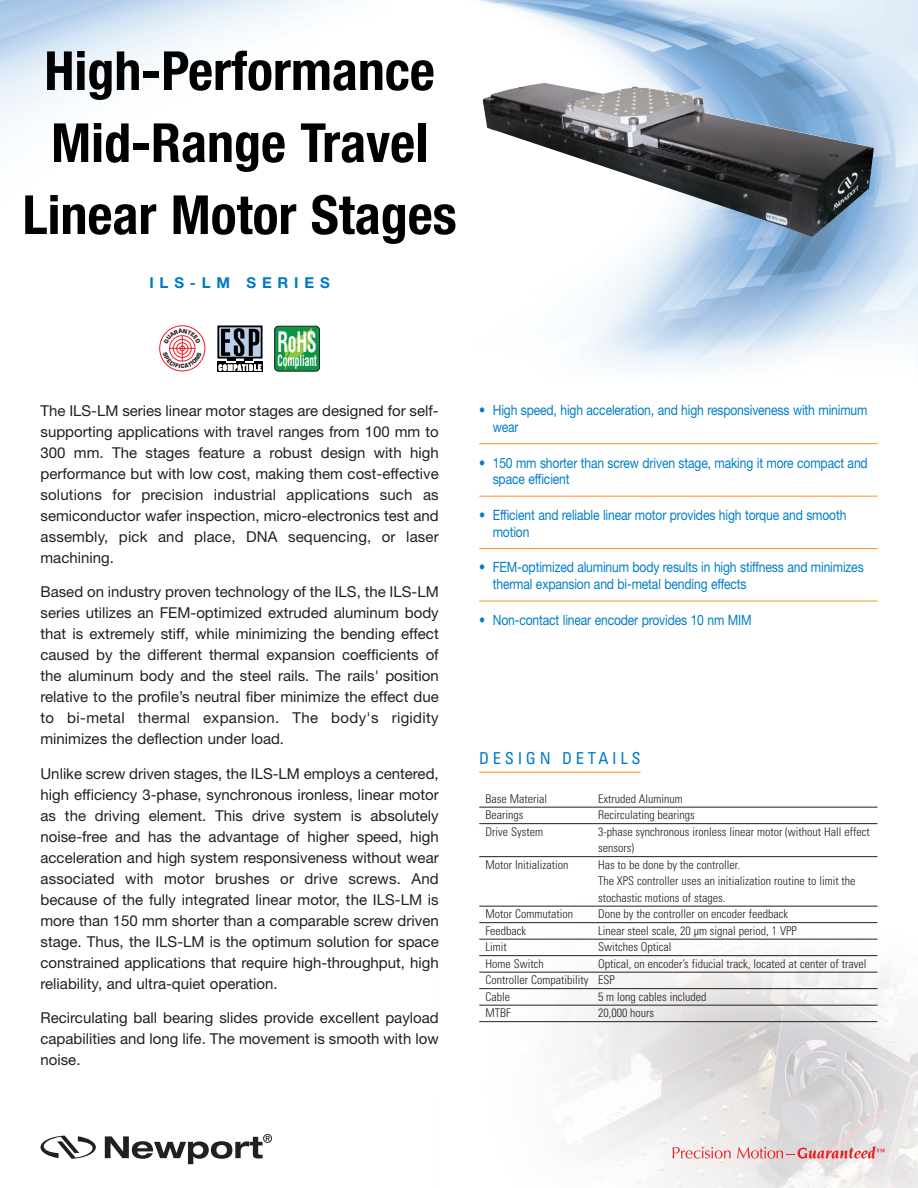
<style>
.page{position:relative;width:918px;height:1188px;background:#fff}
.page>*{position:absolute;margin:0;border:0;box-sizing:border-box;transform-origin:0 0}
.t1{font:700 condensed 54px/72px "Helvetica Neue";color:#000;text-align:center}
.t2{font:700 condensed 27.45px "Helvetica";color:#fff;scale:.64 1}
.t3{font:condensed 16.5px "Univers";letter-spacing:.22em;color:#007ec5}
.t4{font:15px/21px "Helvetica Neue";color:#231f20;text-align:justify}
.t5{font:700 15px "Helvetica Neue";letter-spacing:.39em;color:#007bc3}
.t6{font:700 condensed 15px "Helvetica";letter-spacing:-.01em;color:#fff;scale:.64 1}
.t7{font:14.25px/16.5px "Helvetica Neue";letter-spacing:-.01em;color:#007ec5;scale:.85 1}
.t8{font:300 condensed 12px/16.5px "Univers";color:#231f20}
</style>
<div class="page">
<img style="left:479px;top:905px;width:439px;height:283px">
<img style="left:0;top:0;width:918px;height:372px">
<svg style="left:40px;top:1136px;width:56px;height:23px"></svg>
<svg style="left:105px;top:1134px;width:167px;height:30px"></svg>
<svg style="left:673px;top:1147px;width:58px;height:12px"></svg>
<svg style="left:737px;top:1146px;width:148px;height:13px;background:#e5aeaf"></svg>
<div style="left:159px;top:325px;width:46px;height:46px;border:1px solid #ee1d23;border-radius:50%"></div>
<div style="left:217px;top:326px;width:46px;height:33px;border:2px solid #000"></div>
<svg style="left:217px;top:328px;width:46px;height:43px;background:#6a7079"></svg>
<div style="left:275px;top:326px;width:45px;height:45px;background:#0d9444;border-radius:4px"></div>
<div style="left:274px;top:326px;width:46px;height:45px;border:1px solid #231f20;border-radius:4px"></div>
<svg style="left:283px;top:327px;width:30px;height:43px"></svg>
<img style="left:483px;top:83px;width:391px;height:154px">
<hr style="left:479px;top:443px;width:399px;height:1px;background:#f7931d">
<hr style="left:479px;top:496px;width:399px;height:1px;background:#f7931d">
<hr style="left:479px;top:548px;width:399px;height:1px;background:#f7931d">
<hr style="left:479px;top:601px;width:399px;height:1px;background:#f7931d">
<hr style="left:479px;top:807px;width:398px;height:1px;background:#231f20">
<hr style="left:479px;top:823px;width:398px;height:1px;background:#231f20">
<hr style="left:479px;top:856px;width:398px;height:1px;background:#231f20">
<hr style="left:479px;top:906px;width:398px;height:1px;background:#231f20">
<hr style="left:479px;top:922px;width:398px;height:1px;background:#231f20">
<hr style="left:479px;top:939px;width:398px;height:1px;background:#231f20">
<hr style="left:479px;top:955px;width:398px;height:1px;background:#231f20">
<hr style="left:479px;top:972px;width:398px;height:1px;background:#231f20">
<hr style="left:479px;top:988px;width:398px;height:1px;background:#231f20">
<hr style="left:479px;top:1005px;width:398px;height:1px;background:#231f20">
<hr style="left:479px;top:1021px;width:398px;height:1px;background:#231f20">
<hr style="left:479px;top:772px;width:162px;height:1px;background:#f7931d">
<svg style="left:163px;top:329px;width:39px;height:39px"></svg>
<h1 class="t1" style="left:23px;top:39px;width:436px">High-Performance<br>Mid-Range Travel<br>Linear Motor Stages</h1>
<p class="t5" style="left:149px;top:271px;width:182px">ILS-LM SERIES</p>
<h2 class="t2" style="left:278px;top:331px;width:63px">RoHS</h2>
<p class="t6" style="left:277px;top:355px;width:63px">Compliant</p>
<p class="t4" style="left:40px;top:401px;width:400px">The ILS-LM series linear motor stages are designed for self&shy;supporting applications with travel ranges from 100 mm to 300 mm. The stages feature a robust design with high performance but with low cost, making them cost-effective solutions for precision industrial applications such as semiconductor wafer inspection, micro-electronics test and assembly, pick and place, DNA sequencing, or laser machining.</p>
<p class="t4" style="left:41px;top:583px;width:400px">Based on industry proven technology of the ILS, the ILS-LM series utilizes an FEM-optimized extruded aluminum body that is extremely stiff, while minimizing the bending effect caused by the different thermal expansion coefficients of the aluminum body and the steel rails. The rails' position relative to the profile’s neutral fiber minimize the effect due to bi-metal thermal expansion. The body's rigidity minimizes the deflection under load.</p>
<p class="t4" style="left:41px;top:764px;width:400px">Unlike screw driven stages, the ILS-LM employs a centered, high efficiency 3-phase, synchronous ironless, linear motor as the driving element. This drive system is absolutely noise-free and has the advantage of higher speed, high acceleration and high system responsiveness without wear associated with motor brushes or drive screws. And because of the fully integrated linear motor, the ILS-LM is more than 150 mm shorter than a comparable screw driven stage. Thus, the ILS-LM is the optimum solution for space constrained applications that require high-throughput, high reliability, and ultra-quiet operation.</p>
<p class="t4" style="left:41px;top:1009px;width:400px">Recirculating ball bearing slides provide excellent payload capabilities and long life. The movement is smooth with low noise.</p>
<p class="t7" style="left:493px;top:403px;width:442px;text-indent:-13px">• High speed, high acceleration, and high responsiveness with minimum wear</p>
<p class="t7" style="left:493px;top:456px;width:443px;text-indent:-13px">• 150 mm shorter than screw driven stage, making it more compact and space efficient</p>
<p class="t7" style="left:493px;top:508px;width:418px;text-indent:-13px">• Efficient and reliable linear motor provides high torque and smooth motion</p>
<p class="t7" style="left:493px;top:561px;width:438px;text-indent:-13px">• FEM-optimized aluminum body results in high stiffness and minimizes thermal expansion and bi-metal bending effects</p>
<p class="t7" style="left:479px;top:613px;width:322px">• Non-contact linear encoder provides 10 nm MIM</p>
<p class="t3" style="left:479px;top:752px;width:163px">DESIGN DETAILS</p>
<p class="t8" style="left:486px;top:791px;width:63px">Base Material</p>
<p class="t8" style="left:598px;top:791px;width:86px">Extruded Aluminum</p>
<p class="t8" style="left:486px;top:808px;width:39px">Bearings</p>
<p class="t8" style="left:598px;top:808px;width:98px">Recirculating bearings</p>
<p class="t8" style="left:486px;top:824px;width:59px">Drive System</p>
<p class="t8" style="left:598px;top:824px;width:273px">3-phase synchronous ironless linear motor (without Hall effect sensors)</p>
<p class="t8" style="left:486px;top:857px;width:84px">Motor Initialization</p>
<p class="t8" style="left:598px;top:857px;width:259px">Has to be done by the controller.<br>The XPS controller uses an initialization routine to limit the stochastic motions of stages.</p>
<p class="t8" style="left:486px;top:907px;width:89px">Motor Commutation</p>
<p class="t8" style="left:598px;top:907px;width:192px">Done by the controller on encoder feedback</p>
<p class="t8" style="left:486px;top:923px;width:42px">Feedback</p>
<p class="t8" style="left:598px;top:923px;width:200px">Linear steel scale, 20 µm signal period, 1 VPP</p>
<p class="t8" style="left:486px;top:940px;width:23px">Limit</p>
<p class="t8" style="left:598px;top:940px;width:75px">Switches Optical</p>
<p class="t8" style="left:486px;top:956px;width:60px">Home Switch</p>
<p class="t8" style="left:486px;top:956px;width:382px;text-indent:112px">Optical, on encoder’s fiducial track, located at center of travel<br>Controller Compatibility ESP<br>Cable</p>
<p class="t8" style="left:598px;top:989px;width:110px">5 m long cables included</p>
<p class="t8" style="left:486px;top:1006px;width:27px">MTBF</p>
<p class="t8" style="left:598px;top:1006px;width:58px">20,000 hours</p>
</div>
